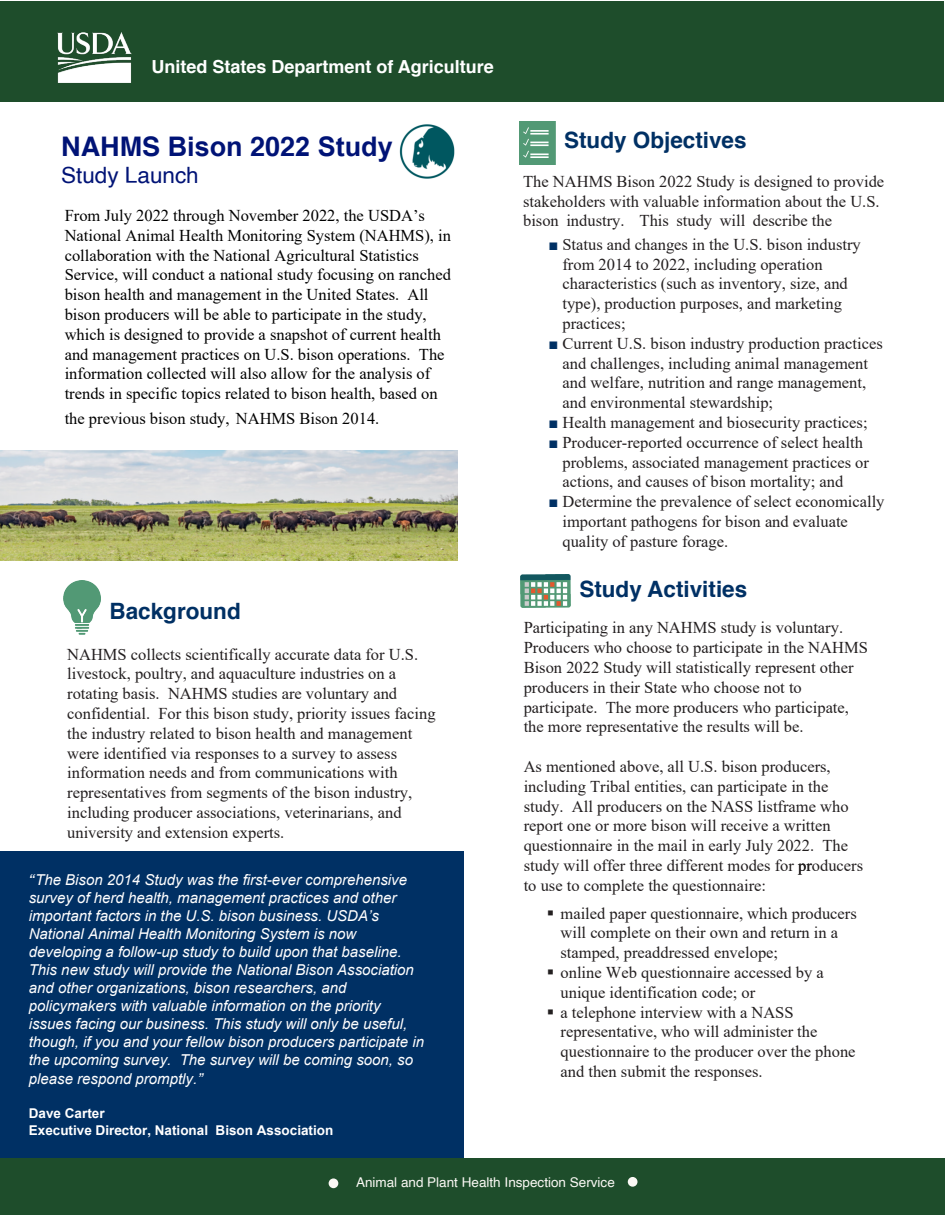
<style>
.page{position:relative;width:945px;height:1215px;background:#fff}
.page>*{position:absolute;margin:0;border:0;box-sizing:border-box;transform-origin:0 0}
.t1{font:700 27px "Arial";color:#001376}
.t2{font:700 22.5px "Helvetica";color:#003064}
.t3{font:22.5px "Helvetica";color:#001376}
.t4{font:700 18px "Helvetica";color:#fff}
.t5{font:16.5px/19.8px "Times New Roman";color:#231f20}
.t6{font:16.5px/19.8px "Times New Roman";color:#000}
.t7{font:italic 15px/18px "Arial";color:#fff}
.t8{font:700 13.5px/16.8px "Arial";color:#fff}
.t9{font:13.5px "Helvetica";color:#fbf9f5}
.s1{font-family:"Helvetica"}
.s2{font-family:"Arial"}
.s3{font-family:"Helvetica Neuefor SAS"}
.s4{color:#003064}
.s5{font-style:inherit}
</style>
<div class="page">
<div style="left:0;top:1158px;width:945px;height:57px;background:#1e4d2b"></div>
<div style="left:329px;top:1178px;width:9px;height:10px;background:#fbf9f5;border-radius:50%"></div>
<div style="left:628px;top:1177px;width:9px;height:10px;background:#fbf9f5;border-radius:50%"></div>
<div style="left:0;top:1px;width:944px;height:101px;background:#1e4d2b"></div>
<img style="left:58px;top:32px;width:74px;height:51px">
<img style="left:63px;top:580px;width:37px;height:54px">
<img style="left:520px;top:122px;width:35px;height:42px">
<div style="left:0;top:852px;width:464px;height:306px;background:#003064"></div>
<img style="left:521px;top:574px;width:50px;height:34px">
<img style="left:399px;top:124px;width:56px;height:55px">
<img style="left:0;top:451px;width:458px;height:110px">
<p class="t4" style="left:151px;top:52px;width:344px">United States Department of Agriculture</p>
<p class="t1" style="left:61px;top:127px;width:333px"><span class="s1">NAHMS</span> Bison <span class="s1">202</span>2 Study</p>
<p class="t3" style="left:61px;top:158px;width:139px">Study Launc<span class="s2">h</span></p>
<p class="t6" style="left:65px;top:205px;width:388px">From July 2022 through November 2022, the USDA’s National Animal Health Monitoring System (NAHMS), in collaboration with the National Agricultural Statistics Service, will conduct a national study focusing on ranched bison health and management in the United States. All bison producers will be able to participate in the study, which is designed to provide a snapshot of current health and management practices on U.S. bison operations. The information collected will also allow for the analysis of trends in specific topics related to bison health, based on</p>
<p class="t6" style="left:65px;top:408px;width:316px">the previous bison study, NAHMS Bison 2014.</p>
<p class="t2" style="left:110px;top:592px;width:133px">Background</p>
<p class="t5" style="left:67px;top:644px;width:370px">NAHMS collects scientifically accurate data for U.S. livestock, poultry, and aquaculture industries on a rotating basis. NAHMS studies are voluntary and confidential. For this bison study, priority issues facing the industry related to bison health and management were identified via responses to a survey to assess information needs and from communications with representatives from segments of the bison industry, including producer associations, veterinarians, and university and extension experts.</p>
<p class="t7" style="left:29px;top:871px;width:397px"><span class="s3">“</span>The Bison 2014 Study was the first-ever comprehensive survey of herd health, management practices and other important factors in the U.S. bison business. USDA’s National Animal Health Monitoring System is now developing a follow-up study to build upon that baseline.<br>This new study will provide the National Bison Association and other organizations, bison researchers, and policymakers with valuable information on the priority issues facing our business. This study will only be useful, though, if you and your fellow bison producers participate in the upcoming survey. The survey will be coming soon, so please respond promptly.<span class="s1">”</span></p>
<p class="t8" style="left:29px;top:1105px;width:306px">Dave Carter<br>Executive <span class="s1">Director,</span> National Bison Association</p>
<p class="t2" style="left:564px;top:122px;width:184px">Study Objectives</p>
<p class="t5" style="left:523px;top:171px;width:363px">The NAHMS Bison 2022 Study is designed to provide stakeholders with valuable information about the U.S. bison industry. This study will describe the</p>
<p class="t5" style="left:562px;top:234px;width:300px;text-indent:-14px"><span class="s4">■</span> Status and changes in the U.S. bison industry from 2014 to 2022, including operation characteristics (such as inventory, size, and type), production purposes, and marketing practices;</p>
<p class="t5" style="left:562px;top:333px;width:322px;text-indent:-14px"><span class="s4">■</span> Current U.S. bison industry production practices and challenges, including animal management and welfare, nutrition and range management, and environmental stewardship;</p>
<p class="t5" style="left:548px;top:412px;width:321px"><span class="s4">■</span> Health management and biosecurity practices;</p>
<p class="t5" style="left:562px;top:432px;width:308px;text-indent:-14px"><span class="s4">■</span> Producer-reported occurrence of select health problems, associated management practices or actions, and causes of bison mortality; and</p>
<p class="t5" style="left:562px;top:491px;width:324px;text-indent:-14px"><span class="s4">■</span> Determine the prevalence of select economically important pathogens for bison and evaluate quality of pasture forage.</p>
<h2 class="t2" style="left:579px;top:571px;width:169px">Study Activities</h2>
<p class="t5" style="left:524px;top:617px;width:346px">Participating in any NAHMS study is voluntary.<br>Producers who choose to participate in the NAHMS Bison 2022 Study will statistically represent other producers in their State who choose not to participate. The more producers who participate, the more representative the results will be.</p>
<p class="t5" style="left:524px;top:756px;width:341px">As mentioned above, all U.S. bison producers, including Tribal entities, can participate in the study. All producers on the NASS listframe who report one or more bison will receive a written questionnaire in the mail in early July 2022. The study will offer three different modes for producers to use to complete the questionnaire:</p>
<p class="t5" style="left:561px;top:903px;width:298px;text-indent:-14px">▪ mailed paper questionnaire, which producers will complete on their own and return in a stamped, preaddressed envelope<span class="s5">;</span></p>
<p class="t5" style="left:561px;top:962px;width:265px;text-indent:-14px">▪ online Web questionnaire accessed by a unique identificat<span class="s5">i</span>on code<span class="s5">;</span> or</p>
<p class="t5" style="left:561px;top:1002px;width:297px;text-indent:-14px">▪ a telephone interview with a NASS representative, who will administer the questionnaire to the producer over the phone and then submit the responses.</p>
<p class="t9" style="left:356px;top:1172px;width:260px">Animal and Plant Health Inspection Service</p>
</div>
